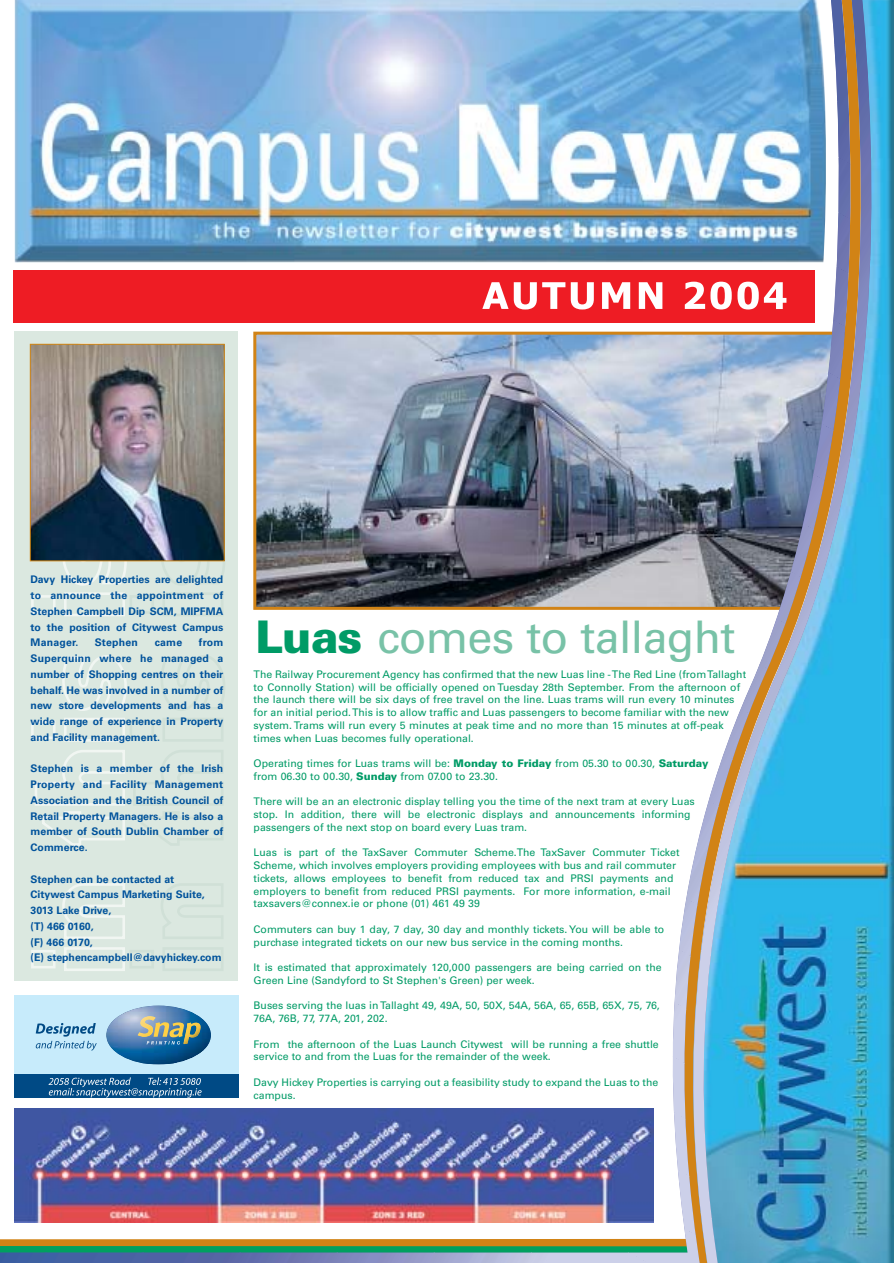
<style>
.page{position:relative;width:894px;height:1263px;background:#fff}
.page>*{position:absolute;margin:0;border:0;box-sizing:border-box;transform-origin:0 0}
.t1{font:500 45px "Univers CE";letter-spacing:-.015em;color:#78c2a7}
.t2{font:500 10.5px/12.8px "Univers CE";color:#009b66}
.t3{font:700 10.5px/15.8px "Univers CE";color:#00529b;text-align:justify}
.t4{font:700 10.5px "Univers CE";letter-spacing:.02em;color:#00529b}
.s1{font-weight:900;color:#009b66}
.s2{font-weight:900}
</style>
<div class="page">
<img style="left:871px;top:0;width:22px;height:1262px">
<img style="left:861px;top:722px;width:10px;height:540px">
<img style="left:14px;top:2px;width:847px;height:42px">
<img style="left:14px;top:44px;width:847px;height:43px">
<img style="left:14px;top:87px;width:847px;height:42px">
<img style="left:14px;top:129px;width:847px;height:42px">
<img style="left:14px;top:171px;width:847px;height:1091px">
<img style="left:14px;top:213px;width:834px;height:1049px">
<img style="left:13px;top:255px;width:812px;height:1007px">
<img style="left:13px;top:297px;width:789px;height:965px">
<img style="left:13px;top:339px;width:766px;height:923px">
<img style="left:13px;top:382px;width:743px;height:880px">
<img style="left:13px;top:424px;width:720px;height:838px">
<img style="left:13px;top:466px;width:697px;height:796px">
<img style="left:13px;top:508px;width:674px;height:754px">
<img style="left:13px;top:550px;width:651px;height:712px">
<img style="left:13px;top:592px;width:628px;height:670px">
<img style="left:13px;top:634px;width:605px;height:628px">
<img style="left:13px;top:676px;width:582px;height:586px">
<img style="left:13px;top:719px;width:559px;height:543px">
<img style="left:13px;top:761px;width:536px;height:501px">
<img style="left:13px;top:803px;width:513px;height:459px">
<img style="left:13px;top:845px;width:490px;height:417px">
<img style="left:13px;top:887px;width:467px;height:375px">
<img style="left:0;top:929px;width:457px;height:333px">
<p class="t3" style="left:31px;top:573px;width:194px">Davy Hickey Properties are delighted to announce the appointment of Stephen Campbell Dip SCM, MIPFMA to the position of Citywest Campus Manager.</p>
<p class="t3" style="left:31px;top:636px;width:194px;text-indent:168px">from Superquinn where he managed a number of Shopping centres on their behalf. He was involved in a number of new store developments and has a wide range of experience in Property and Facility management.</p>
<p class="t3" style="left:31px;top:762px;width:194px">Stephen is a member of the Irish Property and Facility Management Association and the British Council of Retail Property Managers. He is also a member of South Dublin Chamber of Commerce.</p>
<p class="t3" style="left:31px;top:872px;width:192px;text-align:left">Stephen can be contacted at<br>Citywest Campus Marketing Suite,<br>3013 Lake Drive,<br>(T) 466 0160,<br>(F) 466 0170,<br>(E) stephencampbell@davyhickey.com</p>
<p class="t4" style="left:95px;top:639px;width:45px">Stephen</p>
<p class="t3" style="left:155px;top:636px;width:29px">came</p>
<h1 class="t1" style="left:255px;top:621px;width:481px"><span class="s1">Luas</span> comes to tallaght</h1>
<p class="t2" style="left:253px;top:669px;width:494px">The Railway Procurement Agency has confirmed that the new Luas line - The Red Line (from Tallaght to Connolly Station) will be officially opened on Tuesday 28th September. From the afternoon of the launch there will be six days of free travel on the line. Luas trams will run every 10 minutes for an initial period. This is to allow traffic and Luas passengers to become familiar with the new system. Trams will run every 5 minutes at peak time and no more than 15 minutes at off-peak times when Luas becomes fully operational.</p>
<p class="t2" style="left:253px;top:758px;width:456px">Operating times for Luas trams will be: <span class="s2">Monday to Friday</span> from 05.30 to 00.30, <span class="s2">Saturday </span>from 06.30 to 00.30, <span class="s2">Sunday</span> from 07.00 to 23.30.</p>
<p class="t2" style="left:253px;top:796px;width:443px">There will be an an electronic display telling you the time of the next tram at every Luas stop. In addition, there will be electronic displays and announcements informing passengers of the next stop on board every Luas tram.</p>
<p class="t2" style="left:253px;top:847px;width:427px">Luas is part of the TaxSaver Commuter Scheme.The TaxSaver Commuter Ticket Scheme, which involves employers providing employees with bus and rail commuter tickets, allows employees to benefit from reduced tax and PRSI payments and employers to benefit from reduced PRSI payments. For more information, e-mail taxsavers@connex.ie or phone (01) 461 49 39</p>
<p class="t2" style="left:253px;top:924px;width:412px">Commuters can buy 1 day, 7 day, 30 day and monthly tickets. You will be able to purchase integrated tickets on our new bus service in the coming months.</p>
<p class="t2" style="left:253px;top:962px;width:409px">It is estimated that approximately 120,000 passengers are being carried on the<br>Green Line (Sandyford to St Stephen's Green) per week.</p>
<p class="t2" style="left:253px;top:1000px;width:408px">Buses serving the luas in Tallaght 49, 49A, 50, 50X, 54A, 56A, 65, 65B, 65X, 75, 76,<br>76A, 76B, 77, 77A, 201, 202.</p>
<p class="t2" style="left:253px;top:1039px;width:406px">From the afternoon of the Luas Launch Citywest will be running a free shuttle service to and from the Luas for the remainder of the week.</p>
<p class="t2" style="left:253px;top:1077px;width:406px">Davy Hickey Properties is carrying out a feasibility study to expand the Luas to the campus.</p>
</div>
